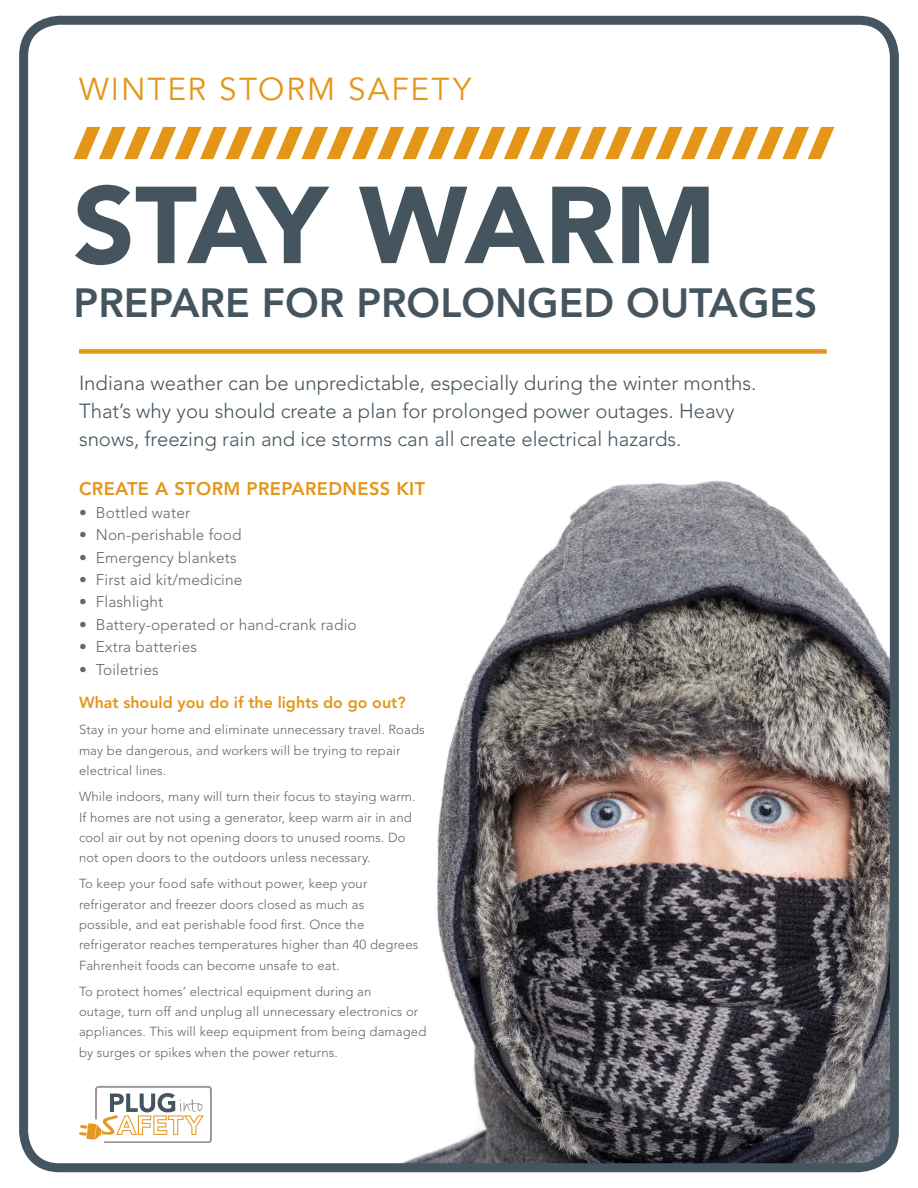
<style>
.page{position:relative;width:918px;height:1188px;background:#fff}
.page>*{position:absolute;margin:0;border:0;box-sizing:border-box;transform-origin:0 0}
.t1{font:900 108px "Avenir LT Std";letter-spacing:-.015em;color:#45555f}
.t2{font:800 40.5px "Avenir LT Std";color:#45555f}
.t3{font:31.5px "Avenir LT Std";letter-spacing:.06em;color:#e39617}
.t4{font:300 20.4px/28px "Avenir LT Std";color:#45555f}
.t5{font:800 18.3px "Avenir LT Std";letter-spacing:.02em;color:#e39617}
.t6{font:800 15.9px "Avenir LT Std";color:#e39617}
.t7{font:300 15.45px "Avenir LT Std";letter-spacing:.01em;color:#666}
.t8{font:300 13.05px/20.2px "Avenir LT Std";letter-spacing:.01em;color:#666}
</style>
<div class="page">
<img style="left:178px;top:480px;width:711px;height:682px">
<div style="left:19px;top:16px;width:880px;height:1156px;border:9px solid #45555f;border-radius:36px"></div>
<svg style="left:74px;top:127px;width:760px;height:32px"></svg>
<div style="left:79px;top:349px;width:748px;height:5px;background:#e39617"></div>
<svg style="left:79px;top:1086px;width:133px;height:57px"></svg>
<p class="t3" style="left:79px;top:72px;width:394px">WINTER STORM SAFETY</p>
<p class="t1" style="left:73px;top:160px;width:645px">STAY WARM</p>
<p class="t2" style="left:74px;top:279px;width:745px">PREPARE FOR PROLONGED OUTAGES</p>
<p class="t4" style="left:79px;top:369px;width:679px">Indiana weather can be unpredictable, especially during the winter months.<br>That’s why you should create a plan for prolonged power outages. Heavy snows, freezing rain and ice storms can all create electrical hazards.</p>
<p class="t5" style="left:79px;top:478px;width:348px">CREATE A STORM PREPAREDNESS KIT</p>
<p class="t7" style="left:79px;top:503px;width:113px">• Bottled water</p>
<p class="t7" style="left:79px;top:526px;width:164px">• Non-perishable food</p>
<p class="t7" style="left:79px;top:548px;width:159px">• Emergency blankets</p>
<p class="t7" style="left:79px;top:571px;width:165px">• First aid kit/medicine</p>
<p class="t7" style="left:79px;top:593px;width:86px">• Flashlight</p>
<p class="t7" style="left:79px;top:615px;width:279px">• Battery-operated or hand-crank radio</p>
<p class="t7" style="left:79px;top:638px;width:120px">• Extra batteries</p>
<p class="t7" style="left:79px;top:660px;width:81px">• Toiletries</p>
<p class="t6" style="left:79px;top:693px;width:328px">What should you do if the lights do go out?</p>
<p class="t8" style="left:79px;top:720px;width:347px">Stay in your home and eliminate unnecessary travel. Roads may be dangerous, and workers will be trying to repair electrical lines.</p>
<p class="t8" style="left:79px;top:787px;width:338px">While indoors, many will turn their focus to staying warm.<br>If homes are not using a generator, keep warm air in and cool air out by not opening doors to unused rooms. Do not open doors to the outdoors unless necessary.</p>
<p class="t8" style="left:79px;top:874px;width:341px">To keep your food safe without power, keep your refrigerator and freezer doors closed as much as possible, and eat perishable food first. Once the refrigerator reaches temperatures higher than 40 degrees Fahrenheit foods can become unsafe to eat.</p>
<p class="t8" style="left:79px;top:981px;width:349px">To protect homes’ electrical equipment during an<br>outage, turn off and unplug all unnecessary electronics or appliances. This will keep equipment from being damaged by surges or spikes when the power returns.</p>
</div>
